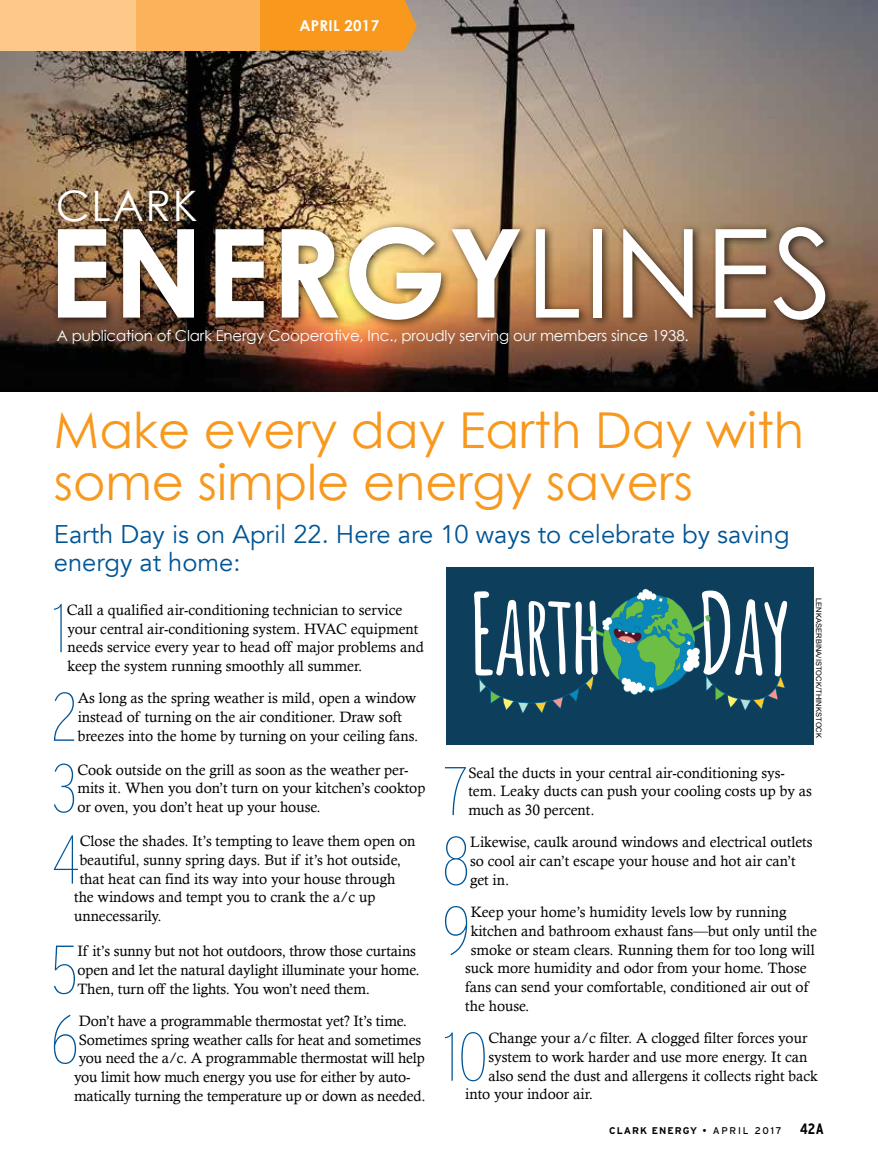
<style>
.page{position:relative;width:878px;height:1175px;background:#fff}
.page>*{position:absolute;margin:0;border:0;box-sizing:border-box;transform-origin:0 0}
.t1{font:700 123px "Century Gothic";letter-spacing:.01em;color:#fff}
.t2{font:100 condensed 68.55px "Interstate";color:#005596}
.t3{font:49.5px/52.5px "Century Gothic";color:#f8991d}
.t4{font:42px "Century Gothic";letter-spacing:.04em;color:#fff}
.t5{font:25.5px/28.5px "Avenir";color:#005596}
.t6{font:15px/18.8px "Calisto";color:#000}
.t7{font:15px "Century Gothic";letter-spacing:-.01em;color:#fff}
.t8{font:700 15px "Century Gothic";letter-spacing:.02em;color:#fff}
.t9{font:700 9.75px "Interstate";letter-spacing:.1em;color:#000}
.t10{font:7.5px "Arial";letter-spacing:.01em;color:#000}
.s1{font-weight:400}
.s2{font-stretch:condensed;font-size:15px}
</style>
<div class="page">
<img style="left:0;top:0;width:878px;height:391px">
<div style="left:52px;top:221px;width:783px;height:109px;background:#000;opacity:.69"></div>
<svg style="left:259px;top:0;width:158px;height:51px;background:#f49922"></svg>
<div style="left:0;top:0;width:137px;height:51px;background:#fdc98a"></div>
<div style="left:136px;top:0;width:123px;height:51px;background:#fbb25b"></div>
<div style="left:446px;top:567px;width:367px;height:178px;background:#0d3e5b"></div>
<svg style="left:474px;top:589px;width:313px;height:125px"></svg>
<p class="t8" style="left:299px;top:16px;width:81px">APRIL 2017</p>
<h3 class="t4" style="left:56px;top:180px;width:143px">CLARK</h3>
<h1 class="t1" style="left:48px;top:195px;width:786px">ENERGY<span class="s1">LINES</span></h1>
<p class="t7" style="left:57px;top:326px;width:633px">A publication of Clark Energy Cooperative, Inc., proudly serving our members since 1938.</p>
<h3 class="t3" style="left:54px;top:403px;width:751px">Make every day Earth Day with some simple energy savers</h3>
<h3 class="t5" style="left:54px;top:520px;width:737px">Earth Day is on April 22. Here are 10 ways to celebrate by saving energy at home:</h3>
<h2 class="t2" style="left:53px;top:589px;width:15px">1</h2>
<p class="t6" style="left:67px;top:600px;width:359px">Call a qualified air-conditioning technician to service your central air-conditioning system. HVAC equipment needs service every year to head off major problems and keep the system running smoothly all summer.</p>
<h2 class="t2" style="left:51px;top:677px;width:28px">2</h2>
<p class="t6" style="left:78px;top:688px;width:342px">As long as the spring weather is mild, open a window instead of turning on the air conditioner. Draw soft breezes into the home by turning on your ceiling fans.</p>
<h2 class="t2" style="left:52px;top:749px;width:27px">3</h2>
<p class="t6" style="left:77px;top:760px;width:349px">Cook outside on the grill as soon as the weather per&shy;mits it. When you don’t turn on your kitchen’s cooktop or oven, you don’t heat up your house.</p>
<h2 class="t2" style="left:52px;top:820px;width:29px">4</h2>
<p class="t6" style="left:80px;top:831px;width:337px">Close the shades. It’s tempting to leave them open on</p>
<p class="t10" style="left:823px;top:598px;width:141px;rotate:90deg">LENKASERBINA/ISTOCK/THINKSTOCK</p>
<h2 class="t2" style="left:443px;top:752px;width:26px">7</h2>
<p class="t6" style="left:468px;top:763px;width:345px">Seal the ducts in your central air-conditioning sys&shy;tem. Leaky ducts can push your cooling costs up by as much as 30 percent.</p>
<h2 class="t2" style="left:442px;top:821px;width:30px">8</h2>
<p class="t6" style="left:470px;top:832px;width:344px">Likewise, caulk around windows and electrical outlets so cool air can’t escape your house and hot air can’t get in.</p>
<h2 class="t2" style="left:442px;top:891px;width:30px">9</h2>
<p class="t6" style="left:470px;top:902px;width:317px">Keep your home’s humidity levels low by running</p>
<p class="t6" style="left:80px;top:850px;width:323px">beautiful, sunny spring days. But if it’s hot outside,</p>
<p class="t6" style="left:80px;top:869px;width:317px">that heat can find its way into your house through</p>
<p class="t6" style="left:74px;top:887px;width:303px">the windows and tempt you to crank the a/c up</p>
<p class="t6" style="left:74px;top:906px;width:89px">unnecessarily.</p>
<h2 class="t2" style="left:51px;top:930px;width:28px">5</h2>
<p class="t6" style="left:78px;top:941px;width:343px">If it’s sunny but not hot outdoors, throw those curtains open and let the natural daylight illuminate your home.<br>Then, turn off the lights. You won’t need them.</p>
<h2 class="t2" style="left:50px;top:1000px;width:30px">6</h2>
<p class="t6" style="left:79px;top:1011px;width:330px">Don’t have a programmable thermostat yet? It’s time.</p>
<p class="t6" style="left:470px;top:921px;width:348px">kitchen and bathroom exhaust fans—but only until the</p>
<p class="t6" style="left:470px;top:940px;width:345px">smoke or steam clears. Running them for too long will</p>
<p class="t6" style="left:465px;top:958px;width:343px">suck more humidity and odor from your home. Those</p>
<p class="t6" style="left:465px;top:977px;width:344px">fans can send your comfortable, conditioned air out of</p>
<p class="t6" style="left:465px;top:996px;width:66px">the house.</p>
<h2 class="t2" style="left:444px;top:1017px;width:46px">10</h2>
<p class="t6" style="left:488px;top:1028px;width:320px">Change your a/c filter. A clogged filter forces your</p>
<p class="t6" style="left:79px;top:1030px;width:344px">Sometimes spring weather calls for heat and sometimes</p>
<p class="t6" style="left:79px;top:1048px;width:347px">you need the a/c. A programmable thermostat will help</p>
<p class="t6" style="left:74px;top:1067px;width:338px">you limit how much energy you use for either by auto-</p>
<p class="t6" style="left:74px;top:1086px;width:353px">matically turning the temperature up or down as needed.</p>
<p class="t6" style="left:488px;top:1047px;width:320px">system to work harder and use more energy. It can</p>
<p class="t6" style="left:488px;top:1066px;width:331px">also send the dust and allergens it collects right back</p>
<p class="t6" style="left:465px;top:1084px;width:129px">into your indoor air.</p>
<p class="t9" style="left:609px;top:1125px;width:216px">CLARK ENERGY <span class="s1">• APRIL 2017</span> <span class="s2">42A</span></p>
</div>
